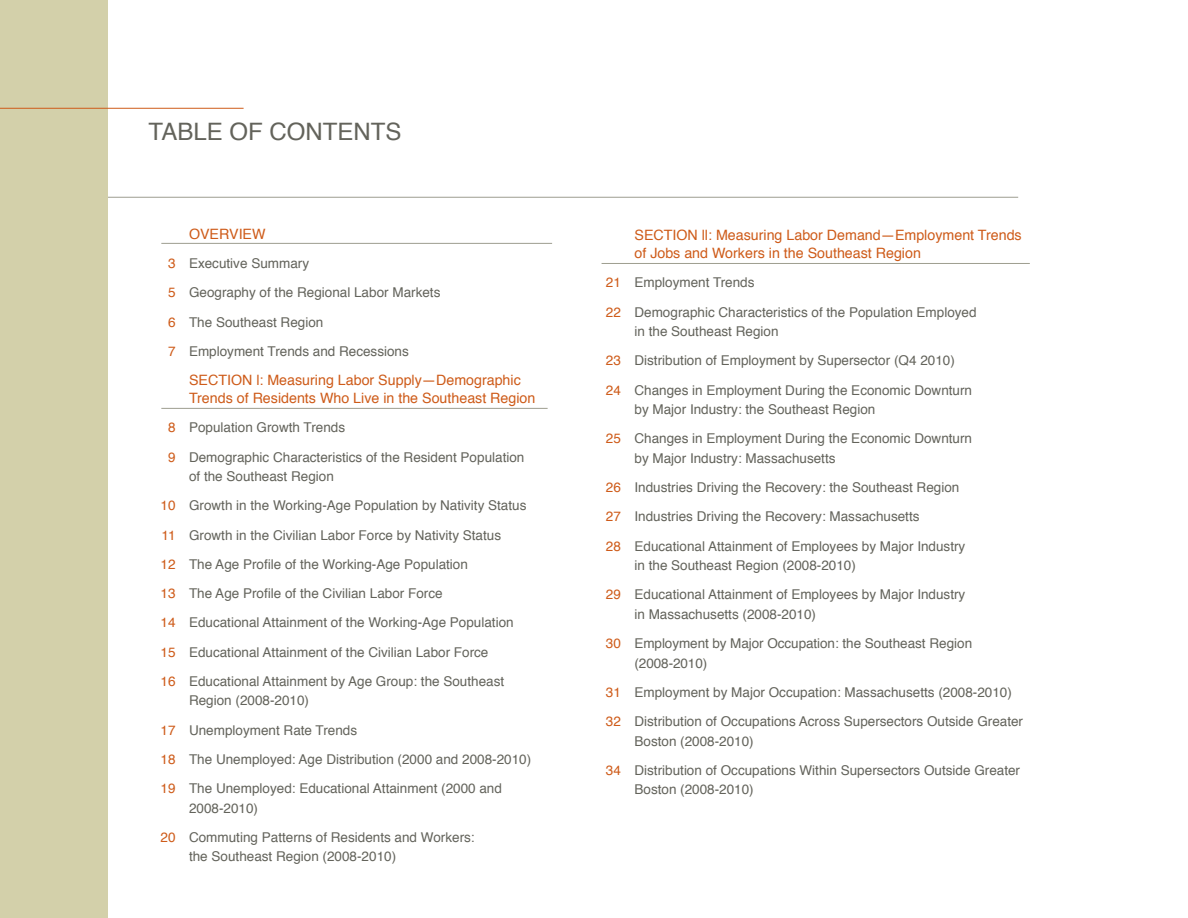
<style>
.page{position:relative;width:1188px;height:918px;background:#fff}
.page>*{position:absolute;margin:0;border:0;box-sizing:border-box;transform-origin:0 0}
.t1{font:24px "Helvetica";color:#63635b}
.t2{font:14.25px/18px "Helvetica";color:#ce5b19}
.t3{font:13.5px/29.2px "Helvetica";color:#63635b}
.s1{color:#ce5b19}
</style>
<div class="page">
<hr style="left:76px;top:197px;width:942px;height:1px;background:#9e9e90">
<div style="left:0;top:0;width:108px;height:918px;background:#d3d0aa"></div>
<hr style="left:0;top:108px;width:244px;height:1px;background:#ce5b19">
<hr style="left:161px;top:243px;width:391px;height:1px;background:#9e9e90">
<hr style="left:161px;top:408px;width:387px;height:1px;background:#9e9e90">
<hr style="left:602px;top:263px;width:428px;height:1px;background:#9e9e90">
<h1 class="t1" style="left:149px;top:115px;width:254px">TABLE OF CONTENTS</h1>
<p class="t2" style="left:189px;top:226px;width:78px">OVERVIEW</p>
<p class="t3" style="left:168px;top:250px;width:274px"><span class="s1">3</span> Executive Summary<br><span class="s1">5</span> Geography of the Regional Labor Markets<br><span class="s1">6</span> The Southeast Region<br><span class="s1">7</span> Employment Trends and Recessions</p>
<p class="t2" style="left:189px;top:372px;width:348px">SECTION l: Measuring Labor Supply—Demographic<br>Trends of Residents Who Live in the Southeast Region</p>
<p class="t3" style="left:168px;top:414px;width:358px"><span class="s1">8</span> Population Growth Trends<br><span class="s1">9</span> Demographic Characteristics of the Resident Population</p>
<p class="t3" style="left:161px;top:463px;width:367px;text-indent:29px">of the Southeast Region<br><span class="s1">10</span> Growth in the Working-Age Population by Nativity Status <span class="s1">11</span> Growth in the Civilian Labor Force by Nativity Status<br><span class="s1">12</span> The Age Profile of the Working-Age Population<br><span class="s1">13</span> The Age Profile of the Civilian Labor Force<br><span class="s1">14</span> Educational Attainment of the Working-Age Population <span class="s1">15</span> Educational Attainment of the Civilian Labor Force<br><span class="s1">16</span> Educational Attainment by Age Group: the Southeast</p>
<p class="t3" style="left:161px;top:687px;width:372px;text-indent:29px">Region (2008-2010)<br><span class="s1">17</span> U nemployment Rate Trends<br><span class="s1">18</span> The U nemployed: Age Distribution (2000 and 2008-2010)<br><span class="s1">19</span> The U nemployed: Educational Attainment (2000 and</p>
<p class="t3" style="left:161px;top:794px;width:316px;text-indent:29px">2008-2010)<br><span class="s1">20</span> Commuting Patterns of Residents and Workers:</p>
<p class="t3" style="left:189px;top:843px;width:209px">the Southeast Region (2008-2010)</p>
<p class="t2" style="left:634px;top:227px;width:389px">SECTION ll: Measuring Labor Demand—Employment Trends of Jobs and Workers in the Southeast Region</p>
<p class="t3" style="left:606px;top:269px;width:372px"><span class="s1">21</span> Employment Trends<br><span class="s1">22</span> Demographic Characteristics of the Population Employed</p>
<p class="t3" style="left:606px;top:318px;width:368px;text-indent:29px">in the Southeast Region<br><span class="s1">23</span> Distribution of Employment by Supersector (Q4 2010)<br><span class="s1">24</span> Changes in Employment During the Economic Downturn</p>
<p class="t3" style="left:606px;top:396px;width:368px;text-indent:29px">by Major Industry: the Southeast Region<br><span class="s1">25</span> Changes in Employment During the Economic Downturn</p>
<p class="t3" style="left:606px;top:444px;width:361px;text-indent:29px">by Major Industry: Massachusetts<br><span class="s1">26</span> Industries Driving the Recovery: the Southeast Region <span class="s1">27</span> Industries Driving the Recovery: Massachusetts<br><span class="s1">28</span> Educational Attainment of Employees by Major Industry</p>
<p class="t3" style="left:606px;top:552px;width:361px;text-indent:29px">in the Southeast Region (2008-2010)<br><span class="s1">29</span> Educational Attainment of Employees by Major Industry</p>
<p class="t3" style="left:606px;top:600px;width:368px;text-indent:29px">in Massachusetts (2008-2010)<br><span class="s1">30</span> Employment by Major Occupation: the Southeast Region</p>
<p class="t3" style="left:606px;top:649px;width:419px;text-indent:29px">(2008-2010)<br><span class="s1">31</span> Employment by Major Occupation: Massachusetts (2008-2010)<br><span class="s1">32</span> Distribution of Occupations Across Supersectors Outside Greater</p>
<p class="t3" style="left:606px;top:727px;width:416px;text-indent:29px">Boston (2008-2010)<br><span class="s1">34</span> Distribution of Occupations Within Supersectors Outside Greater</p>
<p class="t3" style="left:634px;top:776px;width:121px">Boston (2008-2010)</p>
</div>
